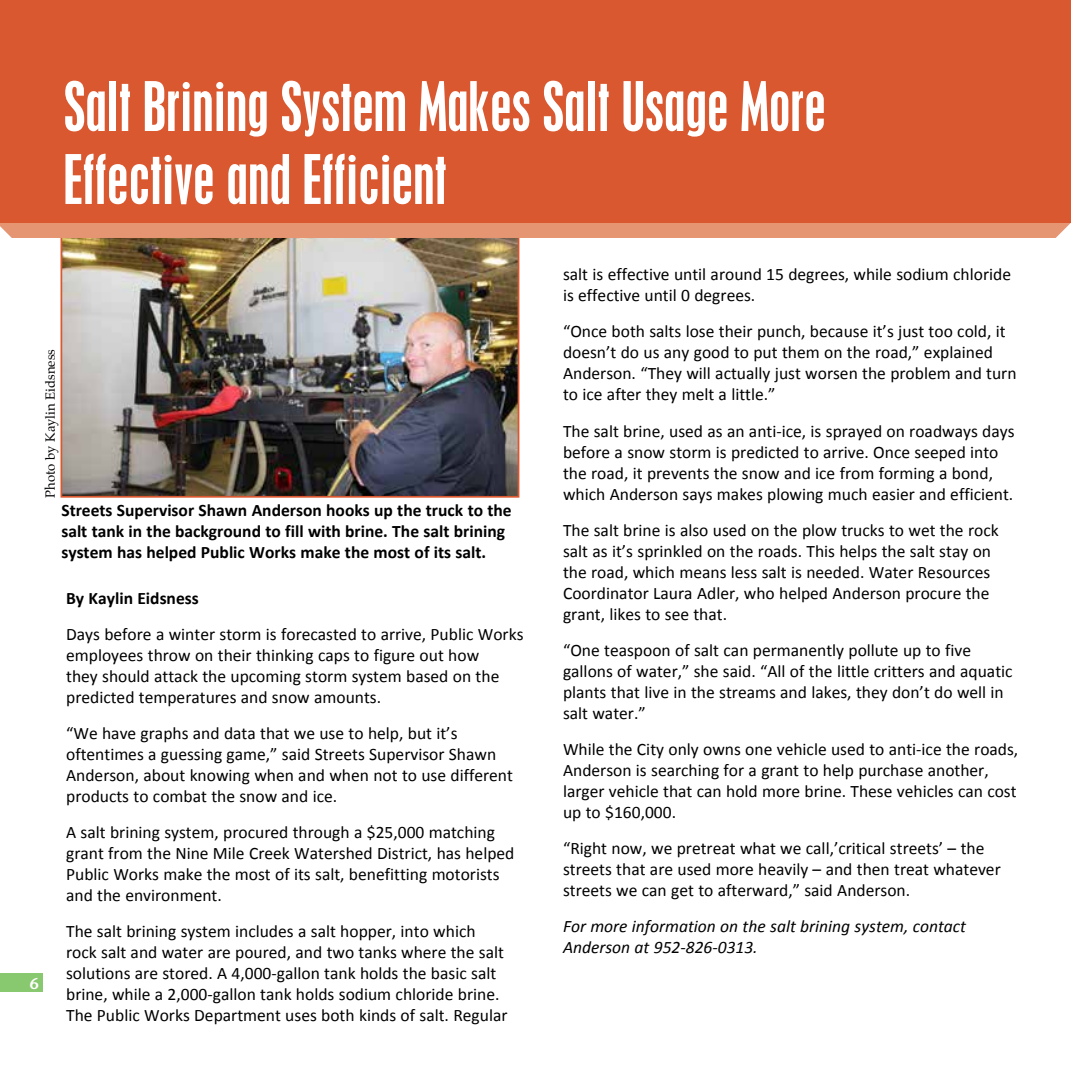
<style>
.page{position:relative;width:1071px;height:1071px;background:#fff}
.page>*{position:absolute;margin:0;border:0;box-sizing:border-box;transform-origin:0 0}
.t1{font:condensed 60.73px/73px "Placard MT Pro";color:#fff}
.t2{font:17.5px/21px "Calibri";color:#000}
.t3{font:700 17.5px/21px "Calibri";color:#000}
.t4{font:italic 17.5px/21px "Calibri";color:#000}
.t5{font:600 15.75px "Stone Sans";color:#fff}
.t6{font:13.12px "Palatino";color:#000}
</style>
<div class="page">
<div style="left:0;top:974px;width:43px;height:18px;background:#88c86f"></div>
<img style="left:64px;top:238px;width:452px;height:257px">
<div style="left:61px;top:191px;width:458px;height:307px;border:2px solid #da5830"></div>
<div style="left:0;top:223px;width:1071px;height:15px;background:#e69572"></div>
<div style="left:0;top:0;width:1071px;height:223px;background:#da5830"></div>
<h1 class="t1" style="left:64px;top:70px;width:764px">Salt Brining System Makes Salt Usage More<br>Effective and Efficient</h1>
<p class="t6" style="left:39px;top:498px;width:150px;rotate:-90deg">Photo by Kaylin Eidsness</p>
<p class="t5" style="left:30px;top:973px;width:11px">6</p>
<p class="t3" style="left:61px;top:500px;width:452px">Streets Supervisor Shawn Anderson hooks up the truck to the salt tank in the background to fill with brine. The salt brining system has helped Public Works make the most of its salt.</p>
<p class="t3" style="left:66px;top:587px;width:134px">By Kaylin Eidsness</p>
<p class="t2" style="left:66px;top:623px;width:459px">Days before a winter storm is forecasted to arrive, Public Works employees throw on their thinking caps to figure out how<br>they should attack the upcoming storm system based on the predicted temperatures and snow amounts.</p>
<p class="t2" style="left:66px;top:723px;width:448px">“We have graphs and data that we use to help, but it’s oftentimes a guessing game,” said Streets Supervisor Shawn Anderson, about knowing when and when not to use different products to combat the snow and ice.</p>
<p class="t2" style="left:66px;top:822px;width:450px">A salt brining system, procured through a $25,000 matching grant from the Nine Mile Creek Watershed District, has helped Public Works make the most of its salt, benefitting motorists and the environment.</p>
<p class="t2" style="left:66px;top:921px;width:443px">The salt brining system includes a salt hopper, into which rock salt and water are poured, and two tanks where the salt solutions are stored. A 4,000-gallon tank holds the basic salt brine, while a 2,000-gallon tank holds sodium chloride brine.<br>The Public Works Department uses both kinds of salt. Regular</p>
<p class="t2" style="left:563px;top:264px;width:450px">salt is effective until around 15 degrees, while sodium chloride is effective until 0 degrees.</p>
<p class="t2" style="left:563px;top:321px;width:455px">“Once both salts lose their punch, because it’s just too cold, it doesn’t do us any good to put them on the road,” explained Anderson. “They will actually just worsen the problem and turn to ice after they melt a little.”</p>
<p class="t2" style="left:563px;top:420px;width:453px">The salt brine, used as an anti-ice, is sprayed on roadways days before a snow storm is predicted to arrive. Once seeped into the road, it prevents the snow and ice from forming a bond, which Anderson says makes plowing much easier and efficient.</p>
<p class="t2" style="left:563px;top:519px;width:437px">The salt brine is also used on the plow trucks to wet the rock salt as it’s sprinkled on the roads. This helps the salt stay on the road, which means less salt is needed. Water Resources Coordinator Laura Adler, who helped Anderson procure the grant, likes to see that.</p>
<p class="t2" style="left:563px;top:640px;width:451px">“One teaspoon of salt can permanently pollute up to five gallons of water,” she said. “All of the little critters and aquatic plants that live in the streams and lakes, they don’t do well in salt water.”</p>
<p class="t2" style="left:563px;top:739px;width:457px">While the City only owns one vehicle used to anti-ice the roads, Anderson is searching for a grant to help purchase another, larger vehicle that can hold more brine. These vehicles can cost up to $160,000.</p>
<p class="t2" style="left:563px;top:838px;width:439px">“Right now, we pretreat what we call,’critical streets’ – the streets that are used more heavily – and then treat whatever streets we can get to afterward,” said Anderson.</p>
<p class="t4" style="left:563px;top:915px;width:405px">For more information on the salt brining system, contact<br>Anderson at 952-826-0313.</p>
</div>
